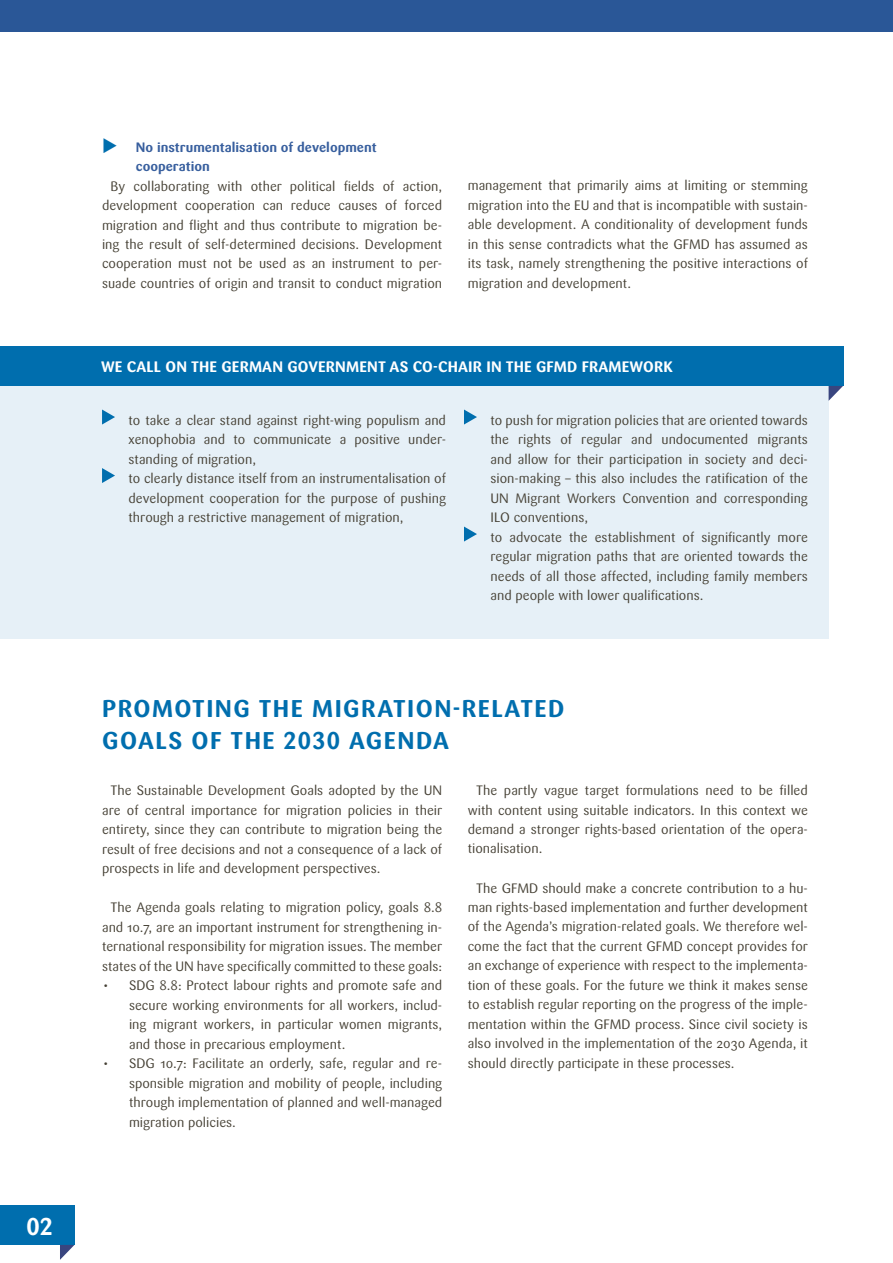
<style>
.page{position:relative;width:893px;height:1263px;background:#fff}
.page>*{position:absolute;margin:0;border:0;box-sizing:border-box;transform-origin:0 0}
.t1{font:700 24px/31.5px "Sari OT";letter-spacing:.06em;color:#006eae}
.t2{font:700 24px "Sari OT";color:#fff}
.t3{font:700 15px "Sari OT";letter-spacing:.01em;color:#fff}
.t4{font:13.5px/19.5px "Sari OT";color:#454034;text-align:justify}
.t5{font:700 13.5px/19.5px "Sari OT";color:#385f9e}
.s1{color:#006eae}
</style>
<div class="page">
<div style="left:0;top:382px;width:829px;height:257px;background:#e6f0f7"></div>
<svg style="left:102px;top:409px;width:13px;height:16px"></svg>
<svg style="left:102px;top:468px;width:13px;height:15px"></svg>
<svg style="left:464px;top:409px;width:13px;height:16px"></svg>
<svg style="left:464px;top:526px;width:13px;height:16px"></svg>
<div style="left:0;top:1205px;width:74px;height:40px;background:#006eae"></div>
<svg style="left:60px;top:1245px;width:14px;height:15px"></svg>
<div style="left:0;top:0;width:893px;height:32px;background:#2a5797"></div>
<div style="left:0;top:346px;width:843px;height:40px;background:#006eae"></div>
<svg style="left:829px;top:386px;width:14px;height:15px"></svg>
<h1 class="t2" style="left:26px;top:1211px;width:28px">02</h1>
<p class="t5" style="left:136px;top:137px;width:242px;text-indent:-34px"><span class="s1">◆</span> No instrumentalisation of development cooperation</p>
<p class="t4" style="left:102px;top:176px;width:342px;text-indent:9px">By collaborating with other political fields of action, development cooperation can reduce causes of forced migration and flight and thus contribute to migration be&shy;ing the result of self-determined decisions. Development cooperation must not be used as an instrument to per&shy;suade countries of origin and transit to conduct migration</p>
<p class="t4" style="left:468px;top:176px;width:342px">management that primarily aims at limiting or stemming migration into the EU and that is incompatible with sustain&shy;able development. A conditionality of development funds in this sense contradicts what the GFMD has assumed as its task, namely strengthening the positive interactions of migration and development.</p>
<p class="t3" style="left:101px;top:357px;width:573px">WE CALL ON THE GERMAN GOVERNMENT AS CO-CHAIR IN THE GFMD FRAMEWORK</p>
<p class="t4" style="left:129px;top:410px;width:319px;text-align:left">to take a clear stand against right-wing populism and xenophobia and to communicate a positive under&shy;standing of migration,<br>to clearly distance itself from an instrumentalisation of development cooperation for the purpose of pushing through a restrictive management of migration,</p>
<p class="t4" style="left:490px;top:410px;width:319px;text-align:left">to push for migration policies that are oriented towards the rights of regular and undocumented migrants and allow for their participation in society and deci&shy;sion-making – this also includes the ratification of the UN Migrant Workers Convention and corresponding ILO conventions,<br>to advocate the establishment of significantly more regular migration paths that are oriented towards the needs of all those affected, including family members and people with lower qualifications.</p>
<h1 class="t1" style="left:102px;top:693px;width:464px">PROMOTING THE MIGRATION-RELATED<br>GOALS OF THE 2030 AGENDA</h1>
<p class="t4" style="left:102px;top:780px;width:342px;text-indent:9px">The Sustainable Development Goals adopted by the UN are of central importance for migration policies in their entirety, since they can contribute to migration being the result of free decisions and not a consequence of a lack of prospects in life and development perspectives.</p>
<p class="t4" style="left:102px;top:897px;width:342px;text-indent:9px">The Agenda goals relating to migration policy, goals 8.8 and 10.7, are an important instrument for strengthening in&shy;ternational responsibility for migration issues. The member states of the UN have specifically committed to these goals:</p>
<p class="t4" style="left:129px;top:975px;width:315px;text-indent:-27px">• SDG 8.8: Protect labour rights and promote safe and secure working environments for all workers, includ&shy;ing migrant workers, in particular women migrants, and those in precarious employment.</p>
<p class="t4" style="left:129px;top:1053px;width:315px;text-indent:-27px">• SDG 10.7: Facilitate an orderly, safe, regular and re&shy;sponsible migration and mobility of people, including through implementation of planned and well-managed migration policies.</p>
<p class="t4" style="left:468px;top:780px;width:342px;text-indent:9px">The partly vague target formulations need to be filled with content using suitable indicators. In this context we demand a stronger rights-based orientation of the opera&shy;tionalisation.</p>
<p class="t4" style="left:468px;top:878px;width:342px;text-indent:9px">The GFMD should make a concrete contribution to a hu&shy;man rights-based implementation and further development of the Agenda’s migration-related goals. We therefore wel&shy;come the fact that the current GFMD concept provides for an exchange of experience with respect to the implementa&shy;tion of these goals. For the future we think it makes sense to establish regular reporting on the progress of the imple&shy;mentation within the GFMD process. Since civil society is also involved in the implementation of the 2030 Agenda, it should directly participate in these processes.</p>
</div>
